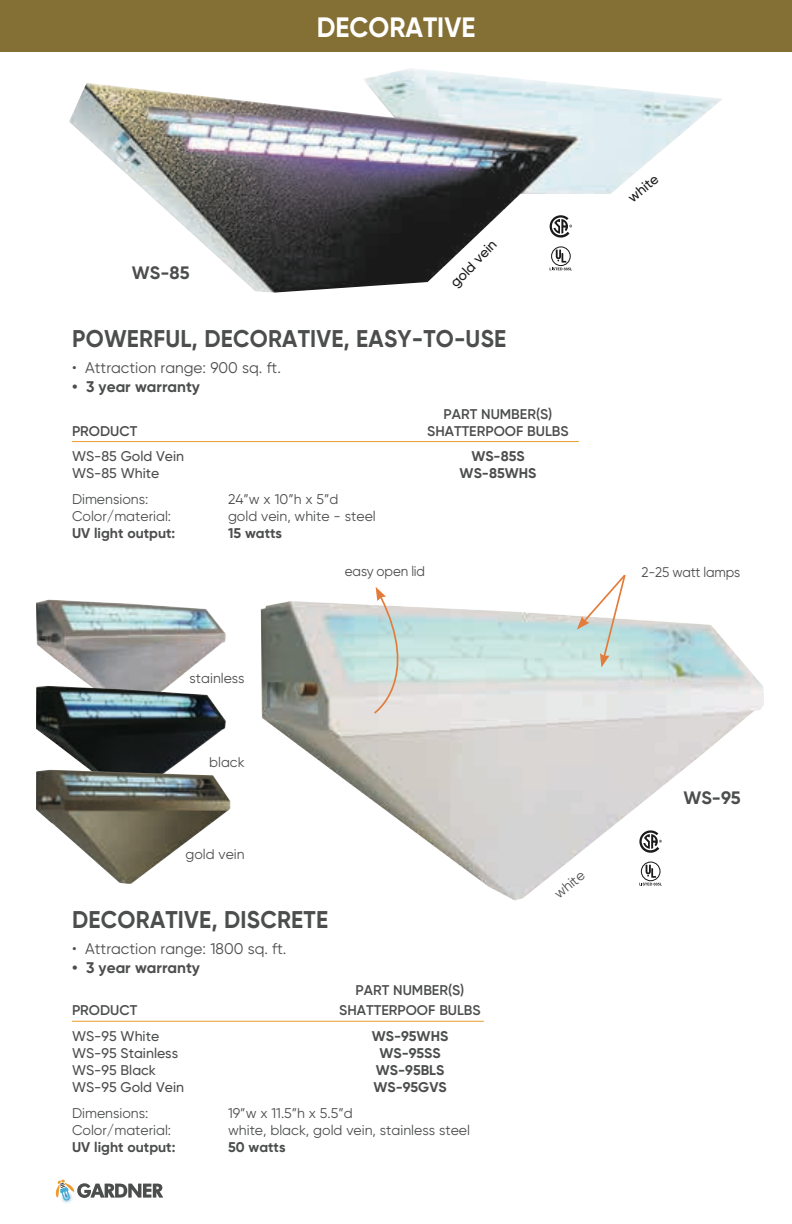
<style>
.page{position:relative;width:792px;height:1224px;background:#fff}
.page>*{position:absolute;margin:0;border:0;box-sizing:border-box;transform-origin:0 0}
.t1{font:700 28px "Gilroy";color:#fff;scale:.94 1}
.t2{font:700 24.2px "Gilroy";letter-spacing:.01em;color:#4c4e4d;scale:.94 1}
.t3{font:700 18px "Gilroy";color:#4c4e4d}
.t4{font:15.4px "Gilroy";color:#4c4e4d}
.t5{font:700 15.4px "Gilroy";color:#4c4e4d}
.t6{font:14px "Gilroy";color:#4c4e4d}
.t7{font:700 14px "Gilroy";color:#4c4e4d}
.t8{font:600 14px "Gilroy";color:#4c4e4d}
.t9{font:500 14px "Gilroy";color:#4c4e4d}
.t10{font:14px "Gilroy";color:#4c4e4d;scale:.96 1}
.t11{font:500 14px "Gilroy";color:#1a1a1a}
</style>
<div class="page">
<hr style="left:72px;top:441px;width:507px;height:1px;background:#ec9c2f">
<hr style="left:72px;top:1021px;width:412px;height:1px;background:#ec9c2f">
<img style="left:69px;top:68px;width:653px;height:225px">
<img style="left:261px;top:601px;width:503px;height:300px">
<svg style="left:577px;top:574px;width:50px;height:93px"></svg>
<svg style="left:373px;top:587px;width:49px;height:128px;background:#d6e0db"></svg>
<img style="left:36px;top:600px;width:190px;height:86px">
<img style="left:36px;top:686px;width:190px;height:84px">
<img style="left:36px;top:770px;width:194px;height:114px">
<svg style="left:55px;top:1180px;width:108px;height:24px"></svg>
<div style="left:0;top:0;width:792px;height:52px;background:#846f35"></div>
<p class="t3" style="left:132px;top:261px;width:59px">WS-85</p>
<h1 class="t1" style="left:317px;top:10px;width:170px">DECORATIVE</h1>
<p class="t11" style="left:447px;top:279px;width:61px;rotate:-46deg">gold vein</p>
<h2 class="t2" style="left:72px;top:323px;width:463px">POWERFUL, DECORATIVE, EASY-TO-USE</h2>
<p class="t4" style="left:72px;top:358px;width:210px">• Attraction range: 900 sq. ft.</p>
<p class="t5" style="left:72px;top:377px;width:130px">• 3 year warranty</p>
<p class="t8" style="left:444px;top:405px;width:110px">PART NUMBER(S)</p>
<p class="t8" style="left:72px;top:422px;width:67px">PRODUCT</p>
<p class="t8" style="left:427px;top:422px;width:143px">SHATTERPOOF BULBS</p>
<p class="t9" style="left:72px;top:448px;width:114px">WS-85 Gold Vein</p>
<p class="t7" style="left:471px;top:448px;width:55px">WS-85S</p>
<p class="t9" style="left:72px;top:465px;width:89px">WS-85 White</p>
<p class="t7" style="left:460px;top:465px;width:78px">WS-85WHS</p>
<p class="t6" style="left:72px;top:491px;width:78px">Dimensions:</p>
<p class="t6" style="left:228px;top:491px;width:112px">24”w x 10”h x 5”d</p>
<p class="t6" style="left:72px;top:508px;width:101px">Color/material:</p>
<p class="t6" style="left:228px;top:508px;width:149px">gold vein, white - steel</p>
<p class="t7" style="left:72px;top:524px;width:105px">UV light output:</p>
<p class="t7" style="left:228px;top:524px;width:56px">15 watts</p>
<p class="t11" style="left:624px;top:193px;width:37px;rotate:-40deg">white</p>
<p class="t10" style="left:345px;top:562px;width:85px">easy open lid</p>
<p class="t10" style="left:642px;top:564px;width:104px">2-25 watt lamps</p>
<p class="t6" style="left:190px;top:669px;width:56px">stainless</p>
<p class="t6" style="left:209px;top:753px;width:37px">black</p>
<p class="t6" style="left:186px;top:846px;width:61px">gold vein</p>
<h2 class="t2" style="left:72px;top:904px;width:274px">DECORATIVE, DISCRETE</h2>
<p class="t4" style="left:72px;top:939px;width:216px">• Attraction range: 1800 sq. ft.</p>
<p class="t5" style="left:72px;top:958px;width:130px">• 3 year warranty</p>
<p class="t8" style="left:356px;top:982px;width:110px">PART NUMBER(S)</p>
<p class="t6" style="left:551px;top:889px;width:36px;rotate:-40deg">white</p>
<p class="t3" style="left:683px;top:787px;width:59px">WS-95</p>
<p class="t8" style="left:72px;top:1002px;width:67px">PRODUCT</p>
<p class="t8" style="left:339px;top:1002px;width:143px">SHATTERPOOF BULBS</p>
<p class="t9" style="left:72px;top:1028px;width:89px">WS-95 White</p>
<p class="t7" style="left:372px;top:1027px;width:78px">WS-95WHS</p>
<p class="t9" style="left:72px;top:1045px;width:108px">WS-95 Stainless</p>
<p class="t7" style="left:379px;top:1044px;width:63px">WS-95SS</p>
<p class="t9" style="left:72px;top:1061px;width:86px">WS-95 Black</p>
<p class="t7" style="left:376px;top:1061px;width:70px">WS-95BLS</p>
<p class="t9" style="left:72px;top:1078px;width:114px">WS-95 Gold Vein</p>
<p class="t7" style="left:373px;top:1078px;width:75px">WS-95GVS</p>
<p class="t6" style="left:72px;top:1104px;width:78px">Dimensions:</p>
<p class="t6" style="left:228px;top:1104px;width:126px">19”w x 11.5”h x 5.5”d</p>
<p class="t6" style="left:72px;top:1121px;width:101px">Color/material:</p>
<p class="t6" style="left:228px;top:1121px;width:243px">white, black, gold vein, stainless steel</p>
<p class="t7" style="left:72px;top:1138px;width:105px">UV light output:</p>
<p class="t7" style="left:228px;top:1138px;width:59px">50 watts</p>
</div>
